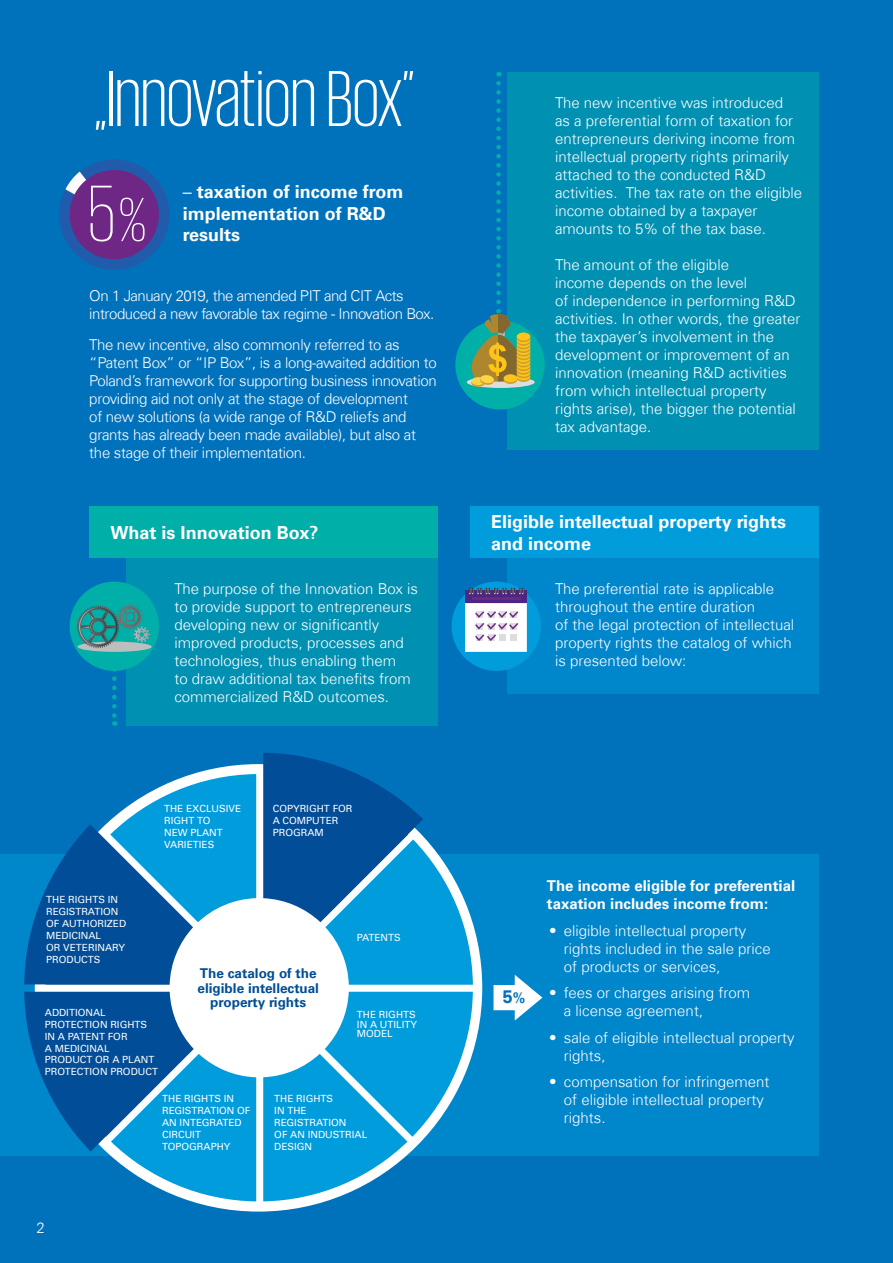
<style>
.page{position:relative;width:893px;height:1263px;background:#0072bc}
.page>*{position:absolute;margin:0;border:0;box-sizing:border-box;transform-origin:0 0}
.t1{font:200 81.75px "KPMG";color:#fff}
.t2{font:300 81px "KPMG";color:#fff}
.podtytuly{font:700 18px/21.6px "Universfor KPMG";color:#fff}
.t3{font:700 18px "Universfor KPMG";color:#0072bc}
.basic{font:300 15px/18px "Universfor KPMG";color:#fff}
.basic-2{font:300 15px/18px "Universfor KPMG";letter-spacing:-.02em;color:#fff}
.basic-3{font:300 15px/18px "Universfor KPMG";letter-spacing:-.03em;color:#fff}
.basic-4{font:700 15px/18px "Universfor KPMG";color:#fff}
.t4{font:700 13.5px/14.5px "Universfor KPMG";color:#014d97;text-align:center}
.t5{font:9.9px/11.9px "Universfor KPMG";color:#fff}
.s1{font-size:63.75px}
.s2{font-weight:300}
.s3{font-size:14.1px}
</style>
<div class="page">
<div style="left:59px;top:159px;width:110px;height:111px;background:#215bab;border-radius:50%"></div>
<svg style="left:65px;top:172px;width:35px;height:45px"></svg>
<div style="left:70px;top:170px;width:89px;height:89px;background:#6f2786;border-radius:50%"></div>
<div style="left:507px;top:72px;width:312px;height:377px;background:#0090b2"></div>
<div style="left:0;top:854px;width:819px;height:302px;background:#0086cb"></div>
<div style="left:126px;top:538px;width:312px;height:188px;background:#0090b2"></div>
<div style="left:507px;top:553px;width:312px;height:141px;background:#0086cb"></div>
<div style="left:89px;top:506px;width:349px;height:52px;background:#00afa8"></div>
<div style="left:470px;top:506px;width:349px;height:52px;background:#009cdc"></div>
<div style="left:455px;top:320px;width:90px;height:89px;background:#00afa8;border-radius:50%"></div>
<div style="left:70px;top:582px;width:89px;height:89px;background:#00afa8;border-radius:50%"></div>
<div style="left:77px;top:642px;width:75px;height:10px;background:#b6bdbd;border-radius:50%"></div>
<svg style="left:77px;top:604px;width:73px;height:122px"></svg>
<svg style="left:467px;top:83px;width:68px;height:305px"></svg>
<div style="left:452px;top:582px;width:89px;height:89px;background:#009cdc;border-radius:50%"></div>
<svg style="left:466px;top:591px;width:61px;height:12px"></svg>
<hr style="left:472px;top:598px;width:48px;height:2px;background:#6f2786">
<svg style="left:469px;top:588px;width:54px;height:6px"></svg>
<svg style="left:466px;top:603px;width:61px;height:49px"></svg>
<div style="left:35px;top:764px;width:447px;height:447px;background:#fff;border-radius:50%"></div>
<svg style="left:24px;top:992px;width:232px;height:209px"></svg>
<svg style="left:263px;top:992px;width:210px;height:209px"></svg>
<svg style="left:24px;top:774px;width:232px;height:211px"></svg>
<svg style="left:263px;top:753px;width:210px;height:232px"></svg>
<svg style="left:493px;top:975px;width:49px;height:45px"></svg>
<p class="t2" style="left:94px;top:60px;width:322px">„Innovation Box”</p>
<p class="t1" style="left:88px;top:175px;width:59px">5<span class="s1">%</span></p>
<p class="podtytuly" style="left:183px;top:181px;width:222px"><span class="s2">–</span> taxation of income from implementation of R&amp;D results</p>
<p class="basic-3" style="left:89px;top:286px;width:347px">On 1 January 2019, the amended PIT and CIT Acts introduced a new favorable tax regime - Innovation Box.</p>
<p class="basic-2" style="left:89px;top:335px;width:349px">The new incentive, also commonly referred to as “Patent Box” or “IP Box”, is a long-awaited addition to Poland’s framework for supporting business innovation providing aid not only at the stage of development<br>of new solutions (a wide range of R&amp;D reliefs and grants has already been made available), but also at the stage of their implementation.</p>
<p class="podtytuly" style="left:111px;top:522px;width:209px">What is Innovation Box?</p>
<p class="basic" style="left:174px;top:580px;width:245px">The purpose of the Innovation Box is to provide support to entrepreneurs developing new or significantly improved products, processes and technologies, thus enabling them<br>to draw additional tax benefits from commercialized R&amp;D outcomes.</p>
<p class="t5" style="left:46px;top:894px;width:81px">THE RIGHTS IN<br>REGISTRATION<br>OF AUTHORIZED<br>MEDICINAL</p>
<p class="t5" style="left:46px;top:941px;width:80px">OR VETERINARY<br>PRODUCTS</p>
<p class="t5" style="left:164px;top:803px;width:79px">THE EXCLUSIVE<br>RIGHT TO<br>NEW PLANT<br>VARIETIES</p>
<p class="t5" style="left:273px;top:803px;width:81px">COPYRIGHT FOR<br>A COMPUTER<br>PROGRAM</p>
<p class="t5" style="left:357px;top:931px;width:45px">PATENTS</p>
<p class="t5" style="left:45px;top:1006px;width:115px">ADDITIONAL<br>PROTECTION RIGHTS<br>IN A PATENT FOR<br>A MEDICINAL<br>PRODUCT OR A PLANT<br>PROTECTION PRODUCT</p>
<p class="t4" style="left:198px;top:966px;width:123px">The catalog of the eligible intellectual property rights</p>
<p class="t5" style="left:357px;top:1009px;width:62px;line-height:9.8px">THE RIGHTS<br>IN A UTILITY<br>MODEL</p>
<p class="basic" style="left:37px;top:1219px;width:10px">2</p>
<p class="t5" style="left:162px;top:1093px;width:90px">THE RIGHTS IN<br>REGISTRATION OF<br>AN INTEGRATED<br>CIRCUIT<br>TOPOGRAPHY</p>
<p class="t5" style="left:274px;top:1093px;width:94px">THE RIGHTS<br>IN THE<br>REGISTRATION<br>OF AN INDUSTRIAL<br>DESIGN</p>
<p class="basic" style="left:555px;top:94px;width:249px">The new incentive was introduced<br>as a preferential form of taxation for entrepreneurs deriving income from intellectual property rights primarily attached to the conducted R&amp;D activities. The tax rate on the eligible income obtained by a taxpayer amounts to 5% of the tax base.</p>
<p class="basic" style="left:555px;top:256px;width:247px">The amount of the eligible<br>income depends on the level<br>of independence in performing R&amp;D activities. In other words, the greater the taxpayer’s involvement in the development or improvement of an innovation (meaning R&amp;D activities from which intellectual property rights arise), the bigger the potential tax advantage.</p>
<p class="podtytuly" style="left:491px;top:511px;width:296px">Eligible intellectual property rights and income</p>
<p class="basic" style="left:555px;top:580px;width:241px">The preferential rate is applicable throughout the entire duration<br>of the legal protection of intellectual property rights the catalog of which is presented below:</p>
<p class="t3" style="left:503px;top:986px;width:24px">5<span class="s3">%</span></p>
<p class="basic-4" style="left:547px;top:877px;width:250px">The income eligible for preferential taxation includes income from:</p>
<p class="basic" style="left:564px;top:921px;width:208px;text-indent:-15px">• eligible intellectual property rights included in the sale price of products or services,</p>
<p class="basic" style="left:564px;top:984px;width:188px;text-indent:-15px">• fees or charges arising from a license agreement,</p>
<p class="basic" style="left:564px;top:1028px;width:232px;text-indent:-15px">• sale of eligible intellectual property rights,</p>
<p class="basic" style="left:564px;top:1073px;width:207px;text-indent:-15px">• compensation for infringement of eligible intellectual property rights.</p>
</div>
